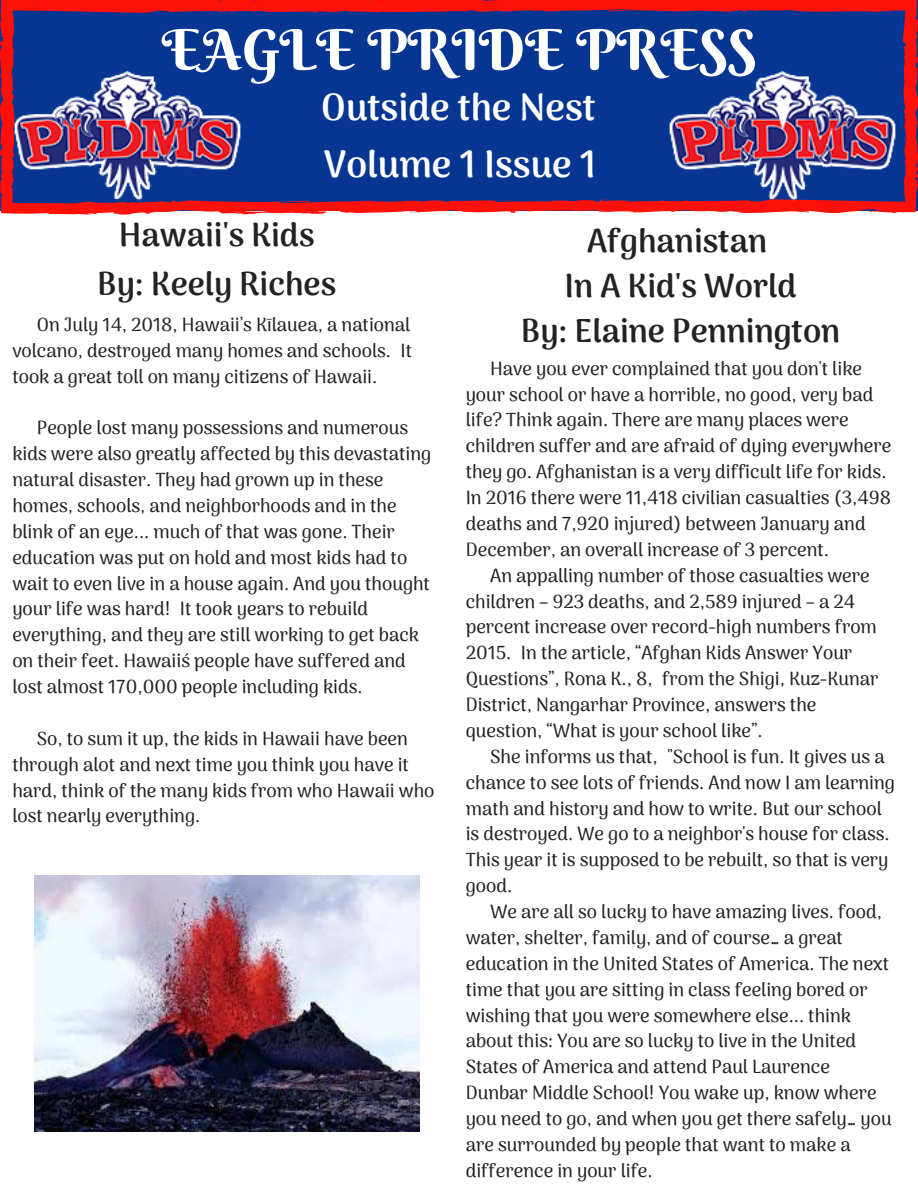
<style>
.page{position:relative;width:918px;height:1188px;background:#fff}
.page>*{position:absolute;margin:0;border:0;box-sizing:border-box;transform-origin:0 0}
.t1{font:55.95px "Berkshire Swash";color:#fff}
.t2{font:800 37.35px "Arima Madurai";color:#fff}
.t3{font:800 32.7px/45px "Arima Madurai";color:#222;text-align:center}
.t4{font:500 18.75px/25.8px "Arima Madurai";color:#222}
</style>
<div class="page">
<svg style="left:0;top:0;width:918px;height:215px;background:#33337d"></svg>
<img style="left:667px;top:68px;width:231px;height:139px">
<img style="left:12px;top:68px;width:231px;height:139px">
<img style="left:35px;top:875px;width:385px;height:257px">
<h1 class="t1" style="left:162px;top:15px;width:597px">EAGLE PRIDE PRESS</h1>
<h2 class="t2" style="left:321px;top:86px;width:276px">Outside the Nest</h2>
<h2 class="t2" style="left:324px;top:142px;width:274px">Volume 1 Issue 1</h2>
<h3 class="t3" style="left:97px;top:211px;width:240px;line-height:48.3px">Hawaii's Kids<br>By: Keely Riches</h3>
<p class="t4" style="left:12px;top:311px;width:401px;text-align:justify;text-indent:24px">On July 14, 2018, Hawaii’s Kīlauea, a national volcano, destroyed many homes and schools. It took a great toll on many citizens of Hawaii.</p>
<p class="t4" style="left:12px;top:415px;width:420px;text-indent:24px">People lost many possessions and numerous kids were also greatly affected by this devastating natural disaster. They had grown up in these homes, schools, and neighborhoods and in the blink of an eye... much of that was gone. Their education was put on hold and most kids had to wait to even live in a house again. And you thought your life was hard! It took years to rebuild everything, and they are still working to get back on their feet. Hawaiiś people have suffered and lost almost 170,000 people including kids.</p>
<p class="t4" style="left:12px;top:725px;width:424px;text-indent:24px">So, to sum it up, the kids in Hawaii have been through alot and next time you think you have it hard, think of the many kids from who Hawaii who lost nearly everything.</p>
<h3 class="t3" style="left:521px;top:218px;width:321px">Afghanistan<br>In A Kid's World<br>By: Elaine Pennington</h3>
<p class="t4" style="left:466px;top:355px;width:427px;text-indent:24px">Have you ever complained that you don't like your school or have a horrible, no good, very bad life? Think again. There are many places were children suffer and are afraid of dying everywhere they go. Afghanistan is a very difficult life for kids.<br>In 2016 there were 11,418 civilian casualties (3,498 deaths and 7,920 injured) between January and December, an overall increase of 3 percent.</p>
<p class="t4" style="left:466px;top:562px;width:414px;text-indent:24px">An appalling number of those casualties were children – 923 deaths, and 2,589 injured – a 24 percent increase over record-high numbers from 2015. In the article, “Afghan Kids Answer Your Questions”, Rona K., 8, from the Shigi, Kuz-Kunar District, Nangarhar Province, answers the question, “What is your school like”.</p>
<p class="t4" style="left:466px;top:743px;width:431px;text-indent:24px">She informs us that, "School is fun. It gives us a chance to see lots of friends. And now I am learning math and history and how to write. But our school is destroyed. We go to a neighbor's house for class.<br>This year it is supposed to be rebuilt, so that is very good.</p>
<p class="t4" style="left:466px;top:899px;width:427px;text-indent:24px">We are all so lucky to have amazing lives. food, water, shelter, family, and of course… a great education in the United States of America. The next time that you are sitting in class feeling bored or wishing that you were somewhere else... think about this: You are so lucky to live in the United States of America and attend Paul Laurence Dunbar Middle School! You wake up, know where you need to go, and when you get there safely… you are surrounded by people that want to make a difference in your life.</p>
</div>
